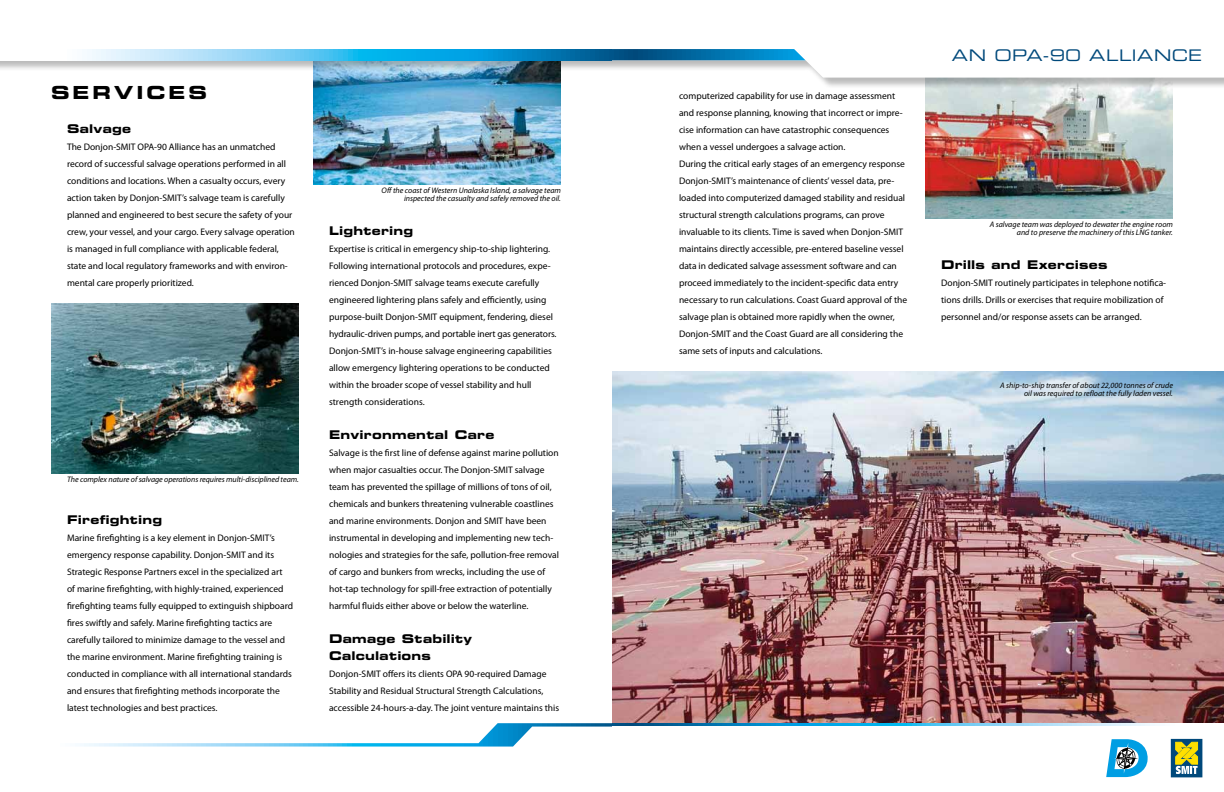
<style>
.page{position:relative;width:1224px;height:792px;background:#fff}
.page>*{position:absolute;margin:0;border:0;box-sizing:border-box;transform-origin:0 0}
.t1{font:18px "Eurostile LT Std Bold Ex 2";color:#000}
.t2{font:16px "Eurostile LT Std Ex 2";letter-spacing:.035em;color:#00497b}
.t3{font:12px/17px "Eurostile LT Std Bold Ex 2";letter-spacing:.02em;color:#000}
.t4{font:9.5px/17px "Myriad Pro";color:#000}
.t5{font:italic 8px/8.5px "Myriad Pro";color:#000;text-align:right}
</style>
<div class="page">
<img style="left:313px;top:89px;width:248px;height:95px">
<img style="left:925px;top:89px;width:248px;height:129px">
<img style="left:612px;top:371px;width:612px;height:352px">
<img style="left:51px;top:303px;width:248px;height:170px">
<div style="left:0;top:0;width:612px;height:89px;background:#000;opacity:.27"></div>
<div style="left:0;top:0;width:612px;height:60px;background:#fff"></div>
<svg style="left:494px;top:723px;width:118px;height:4px"></svg>
<svg style="left:87px;top:49px;width:525px;height:11px;background:#50b7e3"></svg>
<svg style="left:80px;top:727px;width:452px;height:20px"></svg>
<div style="left:612px;top:0;width:612px;height:89px;background:#000;opacity:.27"></div>
<svg style="left:612px;top:0;width:612px;height:78px"></svg>
<svg style="left:612px;top:723px;width:548px;height:3px;background:#49adda"></svg>
<svg style="left:612px;top:49px;width:194px;height:11px;background:#0974ac"></svg>
<svg style="left:1106px;top:739px;width:42px;height:38px"></svg>
<svg style="left:1173px;top:741px;width:27px;height:34px"></svg>
<div style="left:1171px;top:739px;width:31px;height:38px;border:1px solid #00497b"></div>
<svg style="left:1176px;top:742px;width:22px;height:32px"></svg>
<h1 class="t1" style="left:51px;top:80px;width:158px">Serv ices</h1>
<p class="t3" style="left:67px;top:120px;width:66px">Salvage</p>
<p class="t4" style="left:67px;top:139px;width:229px">The Donjon-SMIT OPA-90 Alliance has an unmatched record of successful salvage operations performed in all conditions and locations. When a casualty occurs, every action taken by Donjon-SMIT’s salvage team is carefully planned and engineered to best secure the safety of your crew, your vessel, and your cargo. Every salvage operation is managed in full compliance with applicable federal, state and local regulatory frameworks and with environ&shy;mental care properly prioritized.</p>
<p class="t5" style="left:67px;top:475px;width:233px">The complex nature of salvage operations requires multi-disciplined team.</p>
<p class="t3" style="left:67px;top:511px;width:97px">Firefighting</p>
<p class="t4" style="left:67px;top:530px;width:228px">Marine firefighting is a key element in Donjon-SMIT’s emergency response capability. Donjon-SMIT and its Strategic Response Partners excel in the specialized art<br>of marine firefighting, with highly-trained, experienced firefighting teams fully equipped to extinguish shipboard fires swiftly and safely. Marine firefighting tactics are carefully tailored to minimize damage to the vessel and the marine environment. Marine firefighting training is conducted in compliance with all international standards and ensures that firefighting methods incorporate the latest technologies and best practices.</p>
<p class="t5" style="left:382px;top:186px;width:181px">Off the coast of Western Unalaska Island, a salvage team inspected the casualty and safely removed the oil.</p>
<p class="t3" style="left:329px;top:222px;width:86px">Lightering</p>
<p class="t4" style="left:329px;top:241px;width:229px">Expertise is critical in emergency ship-to-ship lightering.<br>Following international protocols and procedures, expe&shy;rienced Donjon-SMIT salvage teams execute carefully engineered lightering plans safely and efficiently, using purpose-built Donjon-SMIT equipment, fendering, diesel hydraulic-driven pumps, and portable inert gas generators.<br>Donjon-SMIT’s in-house salvage engineering capabilities allow emergency lightering operations to be conducted within the broader scope of vessel stability and hull strength considerations.</p>
<p class="t3" style="left:329px;top:426px;width:167px">Environmental Care</p>
<p class="t4" style="left:329px;top:445px;width:231px">Salvage is the first line of defense against marine pollution when major casualties occur. The Donjon-SMIT salvage team has prevented the spillage of millions of tons of oil, chemicals and bunkers threatening vulnerable coastlines and marine environments. Donjon and SMIT have been instrumental in developing and implementing new tech&shy;nologies and strategies for the safe, pollution-free removal of cargo and bunkers from wrecks, including the use of hot-tap technology for spill-free extraction of potentially harmful fluids either above or below the waterline.</p>
<p class="t3" style="left:329px;top:630px;width:145px">Damage Stability<br>Calculations</p>
<p class="t4" style="left:329px;top:666px;width:232px">Donjon-SMIT offers its clients OPA 90-required Damage<br>Stability and Residual Structural Strength Calculations, accessible 24-hours-a-day. The joint venture maintains this</p>
<p class="t4" style="left:679px;top:88px;width:230px">computerized capability for use in damage assessment and response planning, knowing that incorrect or impre&shy;cise information can have catastrophic consequences when a vessel undergoes a salvage action.<br>During the critical early stages of an emergency response Donjon-SMIT’s maintenance of clients’ vessel data, pre&shy;loaded into computerized damaged stability and residual structural strength calculations programs, can prove invaluable to its clients. Time is saved when Donjon-SMIT maintains directly accessible, pre-entered baseline vessel data in dedicated salvage assessment software and can proceed immediately to the incident-specific data entry necessary to run calculations. Coast Guard approval of the salvage plan is obtained more rapidly when the owner, Donjon-SMIT and the Coast Guard are all considering the same sets of inputs and calculations.</p>
<h2 class="t2" style="left:952px;top:44px;width:252px">AN OPA-90 ALLIANCE</h2>
<p class="t5" style="left:990px;top:220px;width:185px">A salvage team was deployed to dewater the engine room and to preserve the machinery of this LNG tanker.</p>
<p class="t3" style="left:941px;top:256px;width:168px">Drills and Exercises</p>
<p class="t4" style="left:941px;top:275px;width:227px">Donjon-SMIT routinely participates in telephone notifica&shy;tions drills. Drills or exercises that require mobilization of personnel and/or response assets can be arranged.</p>
<p class="t5" style="left:1000px;top:381px;width:174px">A ship-to-ship transfer of about 22,000 tonnes of crude oil was required to refloat the fully laden vessel.</p>
</div>
